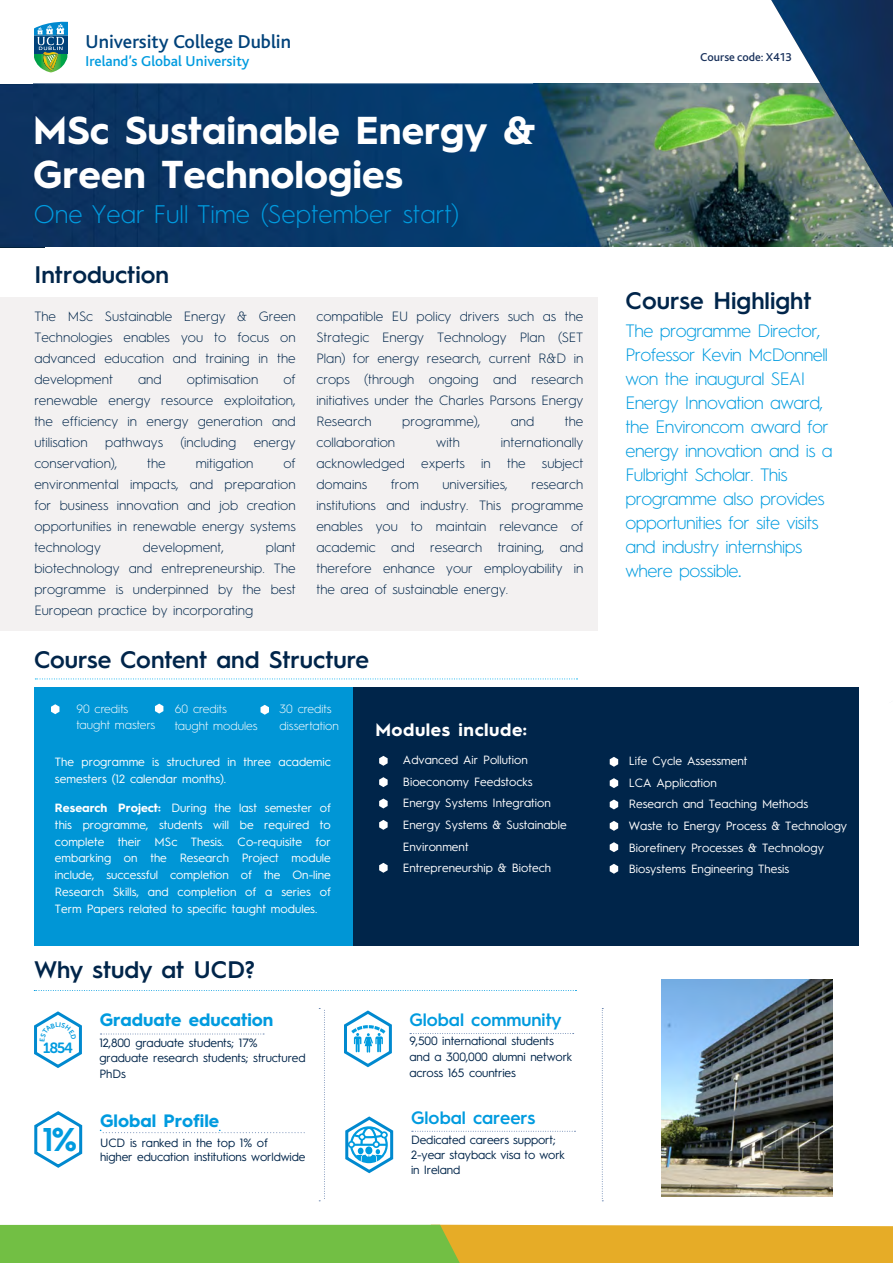
<style>
.page{position:relative;width:893px;height:1263px;background:#fff}
.page>*{position:absolute;margin:0;border:0;box-sizing:border-box;transform-origin:0 0}
.t1{font:700 39px/44.1px "Hurme Geometric Sans 1";color:#fff}
.t2{font:600 33px "Hurme Geometric Sans 1";color:#009bdf}
.t3{font:300 25.5px "Hurme Geometric Sans 1";color:#009bdf}
.t4{font:600 24px "Hurme Geometric Sans 1";color:#00254a}
.t5{font:500 19.5px "Bliss";color:#00427a}
.t6{font:300 18px/24px "Hurme Geometric Sans 1";letter-spacing:-.03em;color:#009bdf}
.t7{font:700 18px "Hurme Geometric Sans 1";color:#009bdf}
.t8{font:600 18px "Hurme Geometric Sans 1";color:#009bdf}
.t9{font:700 18px "Hurme Geometric Sans 1";letter-spacing:.03em;color:#fff}
.t10{font:500 15px "Bliss";color:#009bdf}
.t11{font:14.7px "Museo Sans Rounded 700";color:#009bdf}
.t12{font:300 13.5px/21px "Hurme Geometric Sans 1";color:#00254a;text-align:justify}
.t13{font:12px/16.8px "Hurme Geometric Sans 1";color:#fff}
.t14{font:12px/15.8px "Hurme Geometric Sans 1";letter-spacing:-.01em;color:#00254a}
.t15{font:300 12px/16.5px "Hurme Geometric Sans 1";color:#fff}
.t16{font:500 12px "Bliss 2";color:#1a325c}
.s1{font-weight:700}
.s2{font-weight:400}
</style>
<div class="page">
<div style="left:0;top:84px;width:33px;height:163px;background:#0d325f"></div>
<img style="left:33px;top:84px;width:860px;height:163px">
<svg style="left:0;top:1225px;width:893px;height:38px;background:#abb636"></svg>
<img style="left:661px;top:979px;width:172px;height:218px">
<div style="left:34px;top:687px;width:320px;height:259px;background:#0096d6"></div>
<div style="left:354px;top:687px;width:505px;height:259px;background:#00254a"></div>
<svg style="left:35px;top:678px;width:542px;height:1px"></svg>
<svg style="left:379px;top:756px;width:9px;height:10px"></svg>
<svg style="left:379px;top:820px;width:9px;height:10px"></svg>
<svg style="left:379px;top:777px;width:9px;height:10px"></svg>
<svg style="left:379px;top:798px;width:9px;height:10px"></svg>
<svg style="left:379px;top:863px;width:9px;height:10px"></svg>
<svg style="left:51px;top:704px;width:8px;height:10px"></svg>
<svg style="left:261px;top:705px;width:8px;height:10px"></svg>
<svg style="left:155px;top:704px;width:8px;height:10px"></svg>
<svg style="left:610px;top:757px;width:8px;height:10px"></svg>
<svg style="left:610px;top:821px;width:8px;height:10px"></svg>
<svg style="left:610px;top:778px;width:8px;height:10px"></svg>
<svg style="left:610px;top:842px;width:8px;height:10px"></svg>
<svg style="left:610px;top:799px;width:8px;height:10px"></svg>
<svg style="left:610px;top:864px;width:8px;height:10px"></svg>
<div style="left:0;top:297px;width:597px;height:334px;background:#f3f1f1"></div>
<svg style="left:34px;top:21px;width:33px;height:51px"></svg>
<img style="left:770px;top:0;width:123px;height:210px">
<svg style="left:34px;top:990px;width:542px;height:1px"></svg>
<svg style="left:319px;top:1008px;width:6px;height:193px"></svg>
<svg style="left:410px;top:1033px;width:164px;height:1px"></svg>
<svg style="left:412px;top:1131px;width:163px;height:1px"></svg>
<svg style="left:344px;top:1010px;width:48px;height:58px"></svg>
<svg style="left:345px;top:1116px;width:49px;height:58px"></svg>
<svg style="left:100px;top:1033px;width:164px;height:1px"></svg>
<svg style="left:602px;top:1008px;width:1px;height:193px"></svg>
<svg style="left:100px;top:1130px;width:204px;height:3px"></svg>
<svg style="left:34px;top:1111px;width:49px;height:57px"></svg>
<svg style="left:34px;top:1011px;width:48px;height:57px"></svg>
<h3 class="t5" style="left:86px;top:32px;width:207px">University College Dublin</h3>
<p class="t10" style="left:86px;top:53px;width:165px">Ireland’s Global University</p>
<p class="t16" style="left:700px;top:50px;width:93px">Course code: X413</p>
<h1 class="t1" style="left:33px;top:106px;width:504px">MSc Sustainable Energy &amp;<br>Green Technologies</h1>
<h3 class="t3" style="left:34px;top:197px;width:427px">One Year Full Time (September start)</h3>
<h3 class="t4" style="left:35px;top:258px;width:136px">Introduction</h3>
<p class="t12" style="left:34px;top:305px;width:263px">The MSc Sustainable Energy &amp; Green Technologies enables you to focus on advanced education and training in the development</p>
<p class="t12" style="left:34px;top:368px;width:263px;text-indent:249px">of renewable energy resource exploitation, the efficiency in energy generation and utilisation</p>
<p class="t12" style="left:138px;top:368px;width:25px">and</p>
<p class="t12" style="left:187px;top:368px;width:73px">optimisation</p>
<p class="t12" style="left:105px;top:431px;width:59px">pathways</p>
<p class="t12" style="left:181px;top:431px;width:57px">(including</p>
<p class="t12" style="left:254px;top:431px;width:43px">energy</p>
<p class="t12" style="left:34px;top:452px;width:85px">conservation),</p>
<p class="t12" style="left:147px;top:452px;width:20px">the</p>
<p class="t12" style="left:196px;top:452px;width:59px">mitigation</p>
<p class="t12" style="left:34px;top:452px;width:263px;text-indent:249px">of environmental impacts, and preparation for business innovation and job creation opportunities in renewable energy systems technology</p>
<p class="t12" style="left:34px;top:536px;width:263px;text-indent:231px">plant biotechnology and entrepreneurship. The programme is underpinned by the best European practice by incorporating</p>
<p class="t12" style="left:143px;top:536px;width:83px">development,</p>
<p class="t12" style="left:316px;top:305px;width:268px">compatible EU policy drivers such as the Strategic Energy Technology Plan (SET Plan) for energy research, current R&amp;D in crops (through ongoing and research initiatives under the Charles Parsons Energy Research</p>
<p class="t12" style="left:402px;top:410px;width:80px">programme),</p>
<p class="t12" style="left:511px;top:410px;width:25px">and</p>
<p class="t12" style="left:565px;top:410px;width:20px">the</p>
<p class="t12" style="left:316px;top:431px;width:80px">collaboration</p>
<p class="t12" style="left:436px;top:431px;width:25px">with</p>
<p class="t12" style="left:316px;top:431px;width:268px;text-indent:184px">internationally acknowledged experts in the subject domains</p>
<p class="t12" style="left:391px;top:473px;width:30px">from</p>
<p class="t12" style="left:442px;top:473px;width:67px">universities,</p>
<p class="t12" style="left:316px;top:473px;width:268px;text-indent:215px">research institutions and industry. This programme enables you to maintain relevance of academic and research training, and therefore enhance your employability in the area of sustainable energy.</p>
<h3 class="t4" style="left:34px;top:643px;width:336px">Course Content and Structure</h3>
<p class="t15" style="left:76px;top:700px;width:80px">90 credits taught masters</p>
<p class="t15" style="left:175px;top:700px;width:84px">60 credits taught modules</p>
<p class="t15" style="left:280px;top:700px;width:61px">30 credits dissertation</p>
<p class="t13" style="left:55px;top:753px;width:277px">The programme is structured in three academic semesters (12 calendar months).</p>
<p class="t13" style="left:55px;top:799px;width:277px;text-align:justify"><span class="s1">Research Project:</span> During the last semester of this programme, students will be required to complete their MSc Thesis. Co-requisite for embarking on the Research Project module include, successful completion of the On-line Research Skills, and completion of a series of Term Papers related to specific taught modules.</p>
<h3 class="t9" style="left:375px;top:717px;width:153px">Modules include:</h3>
<p class="t13" style="left:403px;top:748px;width:165px;line-height:21.6px">Advanced Air Pollution<br>Bioeconomy Feedstocks<br>Energy Systems Integration<br>Energy Systems &amp; Sustainable<br>Environment<br>Entrepreneurship &amp; Biotech</p>
<h3 class="t4" style="left:34px;top:953px;width:222px">Why study at UCD?</h3>
<p class="t11" style="left:43px;top:1040px;width:31px">1854</p>
<h2 class="t2" style="left:42px;top:1116px;width:36px">1<span class="s1">%</span></h2>
<h3 class="t7" style="left:100px;top:1007px;width:175px">Graduate education</h3>
<p class="t14" style="left:99px;top:1034px;width:208px">12,800 graduate students; 17% graduate research students; structured<br>PhDs</p>
<h3 class="t7" style="left:100px;top:1108px;width:121px">Global Profile</h3>
<p class="t14" style="left:100px;top:1134px;width:207px;line-height:14.4px">UCD is ranked in the top 1% of<br>higher education institutions worldwide</p>
<h3 class="t8" style="left:409px;top:1007px;width:154px">Global community</h3>
<p class="t14" style="left:409px;top:1032px;width:164px">9,500 international students and a 300,000 alumni network across 165 countries</p>
<h3 class="t8" style="left:411px;top:1105px;width:126px">Global careers</h3>
<p class="t14" style="left:411px;top:1132px;width:155px;line-height:15px">Dedicated careers support;<br>2-year stayback visa to work in Ireland</p>
<h3 class="t4" style="left:625px;top:284px;width:188px">Course Highlight</h3>
<p class="t6" style="left:625px;top:318px;width:209px">The programme Director,<br>Professor Kevin McDonnell won the inaugural SEAI<br>Energy Innovation award, the Environcom award for energy innovation and is a<br>Fulbright Scholar. This programme also provides opportunities for site visits and industry internships where possible<span class="s2">.</span></p>
<p class="t13" style="left:629px;top:750px;width:220px;line-height:21.5px">Life Cycle Assessment<br>LCA Application<br>Research and Teaching Methods<br>Waste to Energy Process &amp; Technology<br>Biorefinery Processes &amp; Technology<br>Biosystems Engineering Thesis</p>
</div>
